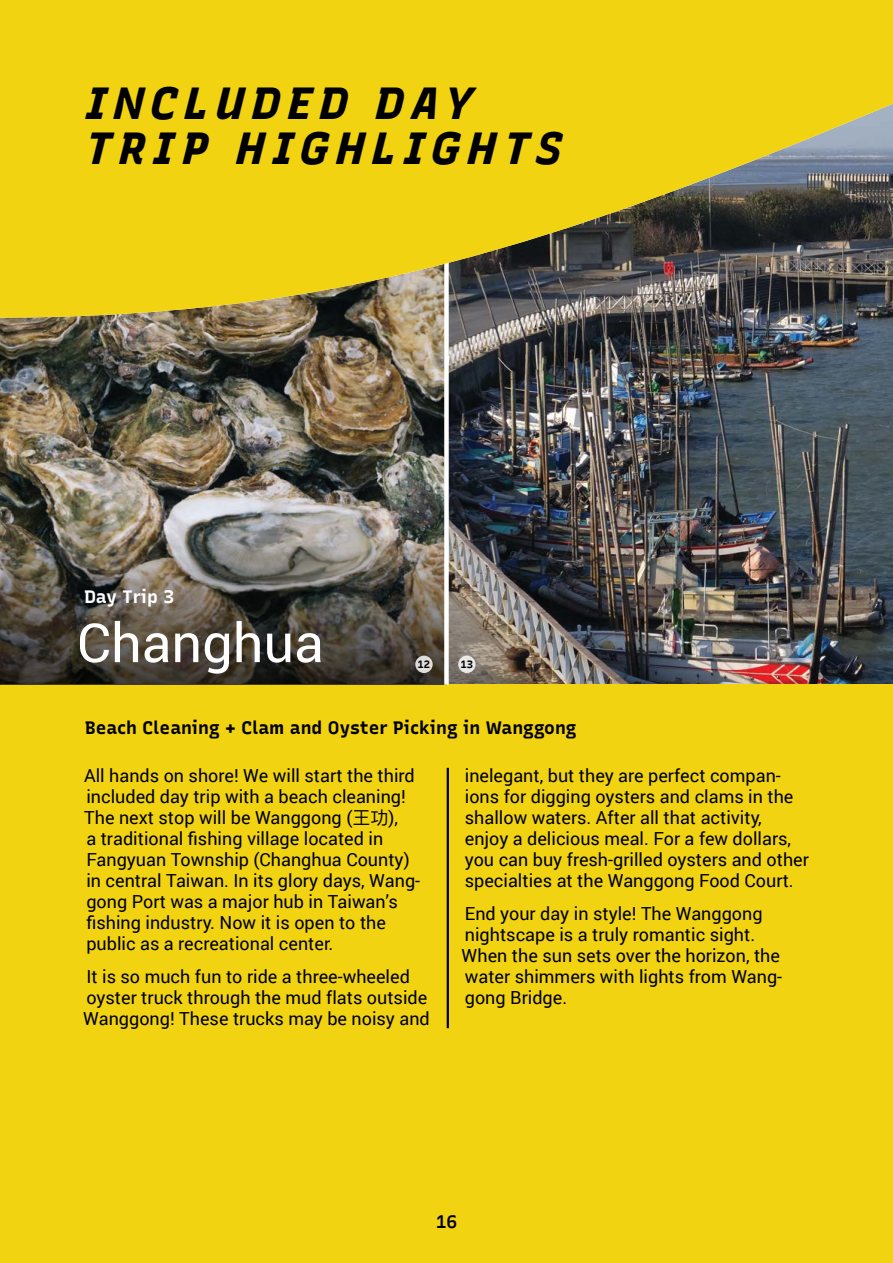
<style>
.page{position:relative;width:893px;height:1263px;background:#fff}
.page>*{position:absolute;margin:0;border:0;box-sizing:border-box;transform-origin:0 0}
.t1{font:54px "Roboto";color:#fff}
.t2{font:italic 700 expanded 45px/45px "Recursive Sans Lnr St";letter-spacing:.15em;color:#000}
.t3{font:18px/21px "Roboto";color:#000}
.t4{font:700 18px "Recursive Sans Lnr St";color:#000}
.t5{font:700 18px "Recursive Sans Lnr St";letter-spacing:-.02em;color:#fff}
.t6{font:600 18px "Recursive Sans Lnr St";color:#000}
.t7{font:700 10.5px "Recursive Sans Lnr St";color:#000}
.s1{font-family:"Ping Fang TC"}
</style>
<div class="page">
<img style="left:449px;top:318px;width:444px;height:367px">
<img style="left:0;top:318px;width:444px;height:217px">
<div style="left:0;top:685px;width:893px;height:578px;background:#f1d312"></div>
<svg style="left:0;top:535px;width:444px;height:150px;background:#575248"></svg>
<hr style="left:447px;top:768px;width:2px;height:260px;background:#000">
<svg style="left:0;top:0;width:893px;height:318px;background:#cdb621"></svg>
<div style="left:415px;top:656px;width:18px;height:17px;background:#dfddda;border-radius:50%"></div>
<div style="left:458px;top:656px;width:18px;height:17px;background:#e9e7e6;border-radius:50%"></div>
<h2 class="t2" style="left:85px;top:81px;width:479px">INCLUDED DAY<br>TRIP HIGHLIGHTS</h2>
<p class="t5" style="left:85px;top:586px;width:91px">Day Trip 3</p>
<h1 class="t1" style="left:77px;top:605px;width:248px">Changhua</h1>
<p class="t7" style="left:417px;top:658px;width:14px">12</p>
<p class="t7" style="left:460px;top:658px;width:14px">13</p>
<p class="t4" style="left:85px;top:717px;width:493px">Beach Cleaning + Clam and Oyster Picking in Wanggong</p>
<p class="t3" style="left:84px;top:764px;width:338px">All hands on shore! We will start the third included day trip with a beach cleaning!<br>The next stop will be Wanggong (<span class="s1">王功</span>),<br>a traditional fishing village located in Fangyuan Township (Changhua County) in central Taiwan. In its glory days, Wang&shy;gong Port was a major hub in Taiwan’s fishing industry. Now it is open to the public as a recreational center.</p>
<p class="t3" style="left:83px;top:965px;width:348px">It is so much fun to ride a three-wheeled oyster truck through the mud flats outside<br>Wanggong! These trucks may be noisy and</p>
<p class="t3" style="left:465px;top:764px;width:346px">inelegant, but they are perfect compan&shy;ions for digging oysters and clams in the shallow waters. After all that activity, enjoy a delicious meal. For a few dollars, you can buy fresh-grilled oysters and other specialties at the Wanggong Food Court.</p>
<p class="t3" style="left:462px;top:902px;width:322px">End your day in style! The Wanggong nightscape is a truly romantic sight.<br>When the sun sets over the horizon, the water shimmers with lights from Wang&shy;gong Bridge.</p>
<p class="t6" style="left:436px;top:1211px;width:23px">16</p>
</div>
